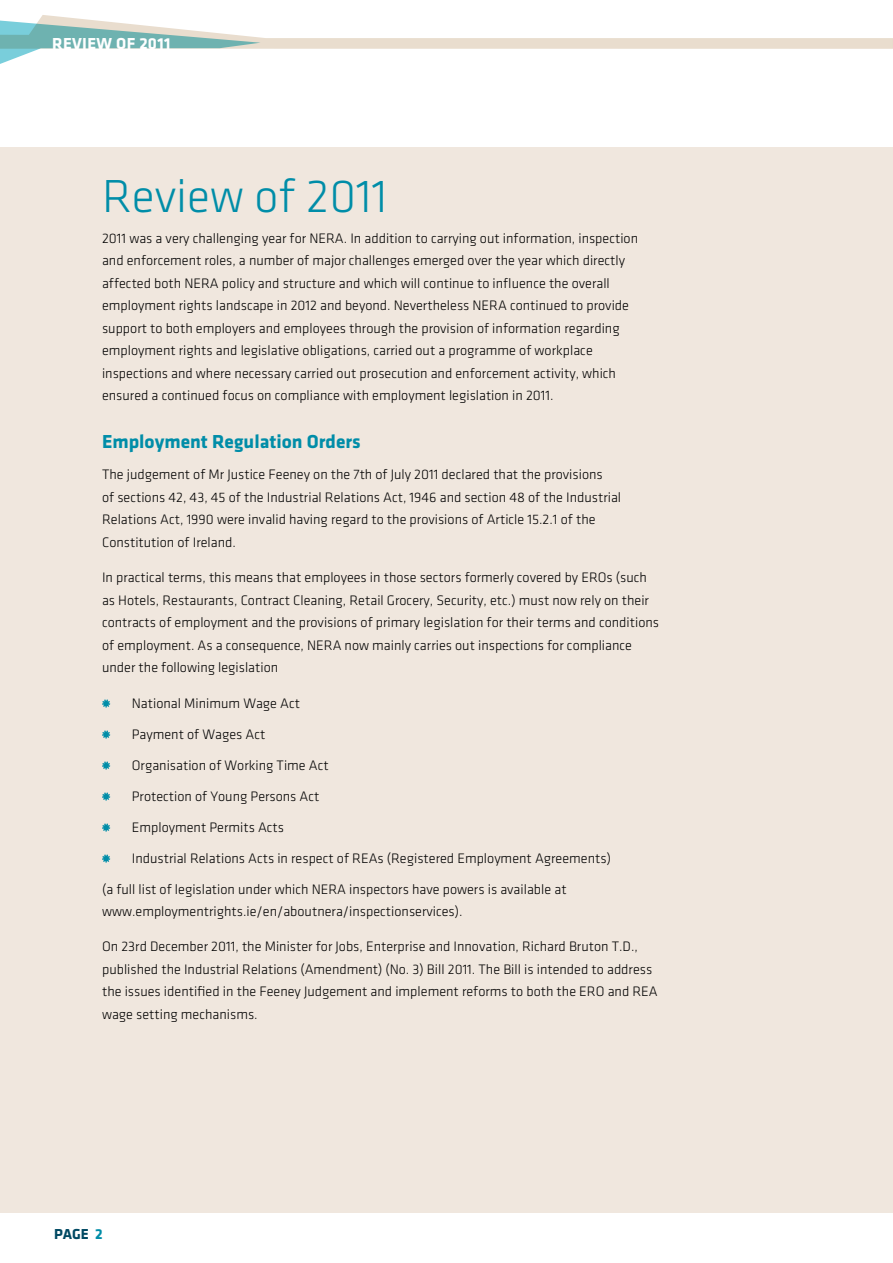
<style>
.page{position:relative;width:893px;height:1263px;background:#fff}
.page>*{position:absolute;margin:0;border:0;box-sizing:border-box;transform-origin:0 0}
.t1{font:300 48px "Klavika";color:#008da8}
.t2{font:700 19.5px "Klavika";color:#008da8}
.t3{font:700 16.5px "Klavika";letter-spacing:.02em;color:#fff}
.t4{font:700 15px "Klavika";color:#004963}
.t5{font:300 14.25px/22.5px "Klavika";color:#000}
.s1{color:#008da8}
</style>
<div class="page">
<div style="left:0;top:147px;width:893px;height:1065px;background:#f0e7de"></div>
<svg style="left:0;top:15px;width:893px;height:49px"></svg>
<svg style="left:102px;top:699px;width:8px;height:8px"></svg>
<svg style="left:102px;top:730px;width:8px;height:8px"></svg>
<svg style="left:102px;top:761px;width:8px;height:8px"></svg>
<svg style="left:102px;top:792px;width:8px;height:8px"></svg>
<svg style="left:102px;top:823px;width:8px;height:8px"></svg>
<svg style="left:102px;top:854px;width:8px;height:8px"></svg>
<p class="t3" style="left:52px;top:34px;width:120px">REVIEW OF 2011</p>
<h1 class="t1" style="left:102px;top:171px;width:287px">Review of 2011</h1>
<p class="t5" style="left:102px;top:227px;width:538px">2011 was a very challenging year for NERA. In addition to carrying out information, inspection and enforcement roles, a number of major challenges emerged over the year which directly affected both NERA policy and structure and which will continue to influence the overall employment rights landscape in 2012 and beyond. Nevertheless NERA continued to provide support to both employers and employees through the provision of information regarding employment rights and legislative obligations, carried out a programme of workplace inspections and where necessary carried out prosecution and enforcement activity, which ensured a continued focus on compliance with employment legislation in 2011.</p>
<h2 class="t2" style="left:102px;top:431px;width:260px">Employment Regulation Orders</h2>
<p class="t5" style="left:102px;top:464px;width:521px">The judgement of Mr Justice Feeney on the 7th of July 2011 declared that the provisions<br>of sections 42, 43, 45 of the Industrial Relations Act, 1946 and section 48 of the Industrial Relations Act, 1990 were invalid having regard to the provisions of Article 15.2.1 of the Constitution of Ireland.</p>
<p class="t5" style="left:102px;top:566px;width:559px">In practical terms, this means that employees in those sectors formerly covered by EROs (such as Hotels, Restaurants, Contract Cleaning, Retail Grocery, Security, etc.) must now rely on their contracts of employment and the provisions of primary legislation for their terms and conditions of employment. As a consequence, NERA now mainly carries out inspections for compliance under the following legislation</p>
<p class="t5" style="left:132px;top:692px;width:170px">National Minimum Wage Act</p>
<p class="t5" style="left:132px;top:723px;width:135px">Payment of Wages Act</p>
<p class="t5" style="left:132px;top:754px;width:198px">Organisation of Working Time Act</p>
<p class="t5" style="left:132px;top:785px;width:189px">Protection of Young Persons Act</p>
<p class="t5" style="left:132px;top:816px;width:154px">Employment Permits Acts</p>
<p class="t5" style="left:132px;top:847px;width:481px">Industrial Relations Acts in respect of REAs (Registered Employment Agreements)</p>
<p class="t5" style="left:102px;top:878px;width:466px">(a full list of legislation under which NERA inspectors have powers is available at</p>
<p class="t5" style="left:102px;top:900px;width:362px">www.employmentrights.ie/en/aboutnera/inspectionservices).</p>
<p class="t5" style="left:102px;top:935px;width:557px">On 23rd December 2011, the Minister for Jobs, Enterprise and Innovation, Richard Bruton T.D., published the Industrial Relations (Amendment) (No. 3) Bill 2011. The Bill is intended to address the issues identified in the Feeney Judgement and implement reforms to both the ERO and REA wage setting mechanisms.</p>
<p class="t4" style="left:54px;top:1226px;width:50px">PAGE <span class="s1">2</span></p>
</div>
